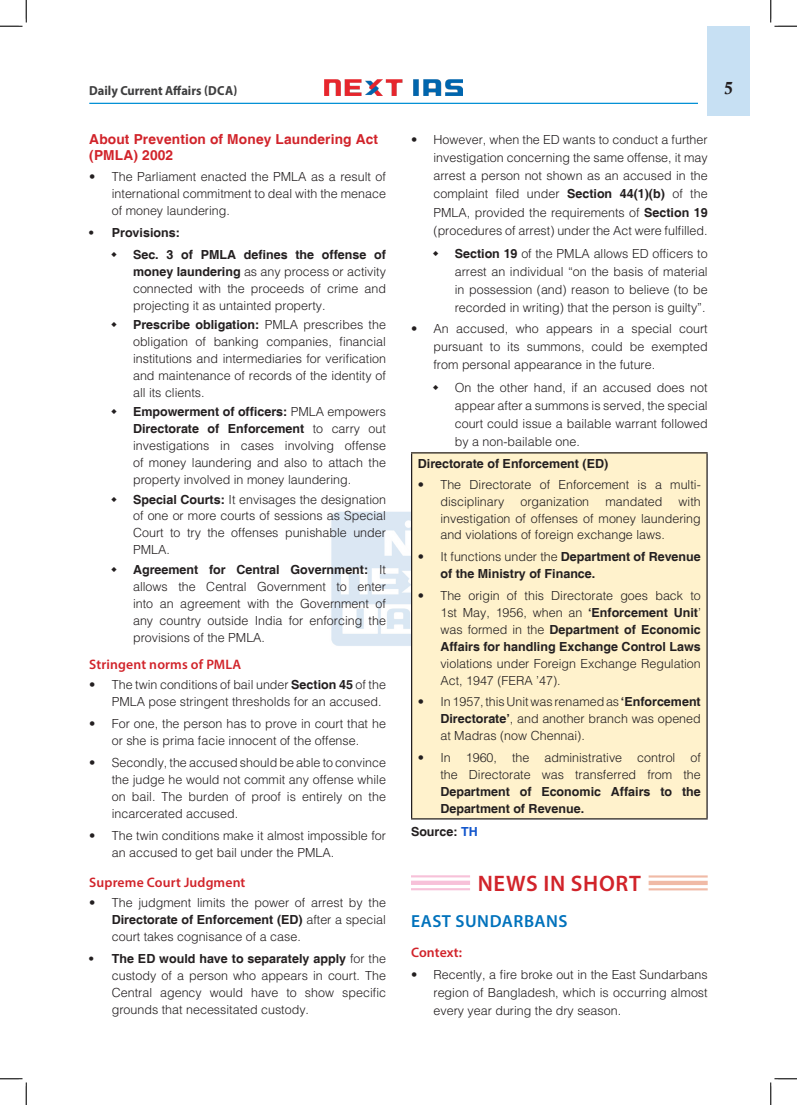
<style>
.page{position:relative;width:797px;height:1105px;background:#fff}
.page>*{position:absolute;margin:0;border:0;box-sizing:border-box;transform-origin:0 0}
.News_In_Short__headi{font:600 22.5px "Myriad Pro";letter-spacing:.03em;color:#d1232a}
.H-1{font:600 17.5px "Myriad Pro";letter-spacing:.03em;color:#0072bc}
.t1{font:17.5px "Calis MT Bol";color:#231f20}
.H-2{font:600 13.75px "Myriad Pro";letter-spacing:.01em;color:#d1232a}
.H-2-2{font:700 13.75px/15.9px "Helvetica";letter-spacing:.01em;color:#d1232a}
.t2{font:700 13.12px "Myriad Pro";color:#3e3e3f;scale:.95 1}
.t3{font:300 12.5px/17px "Helvetica";color:#231f20;text-align:justify}
.body{font:700 12.5px/16.9px "Helvetica";color:#231f20}
.s1{font-weight:700}
.s2{font-weight:300}
.s3{color:#15c}
</style>
<div class="page">
<div style="left:707px;top:26px;width:43px;height:89px;background:#c7e0f3"></div>
<img style="left:325px;top:80px;width:137px;height:15px">
<hr style="left:89px;top:103px;width:609px;height:1px;background:#008fd5">
<img style="left:331px;top:511px;width:80px;height:135px">
<hr style="left:648px;top:875px;width:59px;height:2px;background:#f0baa6">
<hr style="left:648px;top:881px;width:59px;height:4px;background:#f0baa6">
<hr style="left:648px;top:888px;width:59px;height:2px;background:#f0baa6">
<hr style="left:411px;top:875px;width:59px;height:2px;background:#f7c1d9">
<hr style="left:411px;top:881px;width:59px;height:4px;background:#f7c1d9">
<hr style="left:411px;top:888px;width:59px;height:2px;background:#f7c1d9">
<div style="left:411px;top:453px;width:296px;height:366px;background:#fff2cc"></div>
<hr style="left:411px;top:452px;width:296px;height:1px;background:#231f20">
<hr style="left:411px;top:818px;width:296px;height:1px;background:#231f20">
<hr style="left:411px;top:453px;width:1px;height:365px;background:#231f20">
<hr style="left:706px;top:453px;width:1px;height:365px;background:#231f20">
<svg style="left:0;top:0;width:27px;height:27px"></svg>
<svg style="left:0;top:1078px;width:27px;height:27px"></svg>
<svg style="left:770px;top:0;width:27px;height:27px"></svg>
<svg style="left:770px;top:1078px;width:27px;height:27px"></svg>
<p class="t2" style="left:89px;top:82px;width:157px">Daily Current Affairs (DCA)</p>
<h2 class="t1" style="left:724px;top:78px;width:10px">5</h2>
<p class="H-2-2" style="left:89px;top:132px;width:290px">About Prevention of Money Laundering Act (PMLA) 2002</p>
<p class="t3" style="left:112px;top:168px;width:276px;text-indent:-22px">• The Parliament enacted the PMLA as a result of international commitment to deal with the menace of money laundering.</p>
<p class="body" style="left:89px;top:224px;width:92px">• Provisions:</p>
<p class="t3" style="left:133px;top:245px;width:254px"><span class="s1">Sec. 3 of PMLA defines the offense of money laundering</span> as any process or activity connected with the proceeds of crime and projecting it as untainted property.</p>
<p class="t3" style="left:133px;top:316px;width:254px"><span class="s1">Prescribe obligation:</span> PMLA prescribes the obligation of banking companies, financial institutions and intermediaries for verification and maintenance of records of the identity of all its clients.</p>
<p class="t3" style="left:133px;top:403px;width:254px"><span class="s1">Empowerment of officers:</span> PMLA empowers <span class="s1">Directorate of Enforcement</span> to carry out investigations in cases involving offense of money laundering and also to attach the property involved in money laundering.</p>
<p class="t3" style="left:133px;top:490px;width:254px"><span class="s1">Special Courts:</span> It envisages the designation of one or more courts of sessions as Special Court to try the offenses punishable under PMLA.</p>
<p class="t3" style="left:133px;top:560px;width:254px"><span class="s1">Agreement for Central Government:</span> It allows the Central Government to enter into an agreement with the Government of any country outside India for enforcing the provisions of the PMLA.</p>
<p class="H-2" style="left:89px;top:655px;width:153px">Stringent norms of PMLA</p>
<p class="t3" style="left:112px;top:676px;width:276px;text-indent:-22px">• The twin conditions of bail under <span class="s1">Section 45</span> of the<br>PMLA pose stringent thresholds for an accused.</p>
<p class="t3" style="left:89px;top:715px;width:298px;text-align:center">• For one, the person has to prove in court that he or she is prima facie innocent of the offense.</p>
<p class="t3" style="left:112px;top:754px;width:276px;text-indent:-22px">• Secondly, the accused should be able to convince the judge he would not commit any offense while on bail. The burden of proof is entirely on the incarcerated accused.</p>
<p class="t3" style="left:112px;top:827px;width:276px;text-indent:-22px">• The twin conditions make it almost impossible for an accused to get bail under the PMLA.</p>
<p class="H-2" style="left:89px;top:873px;width:158px">Supreme Court Judgment</p>
<p class="t3" style="left:112px;top:894px;width:276px;text-indent:-22px">• The judgment limits the power of arrest by the <span class="s1">Directorate of Enforcement (ED)</span> after a special court takes cognisance of a case.</p>
<p class="t3" style="left:112px;top:950px;width:276px;text-indent:-22px"><span class="s1">• The ED would have to separately apply</span> for the custody of a person who appears in court. The Central agency would have to show specific grounds that necessitated custody.</p>
<p class="t3" style="left:433px;top:130px;width:276px;line-height:18.1px;text-indent:-22px">• However, when the ED wants to conduct a further investigation concerning the same offense, it may arrest a person not shown as an accused in the complaint filed under <span class="s1">Section 44(1)(b)</span> of the PMLA, provided the requirements of <span class="s1">Section 19 </span>(procedures of arrest) under the Act were fulfilled.</p>
<p class="t3" style="left:455px;top:244px;width:254px;line-height:18.1px"><span class="s1">Section 19</span> of the PMLA allows ED officers to arrest an individual “on the basis of material in possession (and) reason to believe (to be recorded in writing) that the person is guilty”.</p>
<p class="t3" style="left:433px;top:319px;width:276px;line-height:18.1px;text-indent:-22px">• An accused, who appears in a special court pursuant to its summons, could be exempted from personal appearance in the future.</p>
<p class="t3" style="left:455px;top:378px;width:254px;line-height:18.1px">On the other hand, if an accused does not appear after a summons is served, the special court could issue a bailable warrant followed by a non-bailable one.</p>
<p class="body" style="left:418px;top:456px;width:192px">Directorate of Enforcement (ED)</p>
<p class="t3" style="left:440px;top:476px;width:262px;text-indent:-22px">• The Directorate of Enforcement is a multi&shy;disciplinary</p>
<p class="t3" style="left:440px;top:492px;width:262px;text-indent:238px">with investigation of offenses of money laundering and violations of foreign exchange laws.</p>
<p class="body" style="left:440px;top:549px;width:262px;text-indent:-22px"><span class="s2">• It functions under the</span> Department of Revenue of the Ministry of Finance.</p>
<p class="t3" style="left:440px;top:587px;width:262px;text-indent:-22px">• The origin of this Directorate goes back to 1st May, 1956, when an <span class="s1">‘Enforcement Unit</span>’ was formed in the <span class="s1">Department of Economic Affairs for handling Exchange Control Laws </span>violations under Foreign Exchange Regulation Act, 1947 (FERA ’47).</p>
<p class="t3" style="left:440px;top:693px;width:262px;text-indent:-22px">• In 1957, this Unit was renamed as <span class="s1">‘Enforcement Directorate’</span>, and another branch was opened at Madras (now Chennai).</p>
<p class="t3" style="left:440px;top:749px;width:262px;text-indent:-22px">• In 1960, the administrative control of the Directorate was transferred from the <span class="s1">Department of Economic Affairs to the Department of Revenue.</span></p>
<p class="body" style="left:411px;top:824px;width:68px">Source: <span class="s3">TH</span></p>
<p class="News_In_Short__headi" style="left:477px;top:869px;width:165px">NEWS IN SHORT</p>
<p class="H-1" style="left:411px;top:910px;width:158px">EAST SUNDARBANS</p>
<p class="H-2" style="left:411px;top:943px;width:53px">Context:</p>
<p class="t3" style="left:433px;top:965px;width:276px;line-height:18.1px;text-indent:-22px">• Recently, a fire broke out in the East Sundarbans region of Bangladesh, which is occurring almost every year during the dry season.</p>
<p class="t3" style="left:520px;top:492px;width:70px">organization</p>
<p class="t3" style="left:605px;top:492px;width:58px">mandated</p>
</div>
